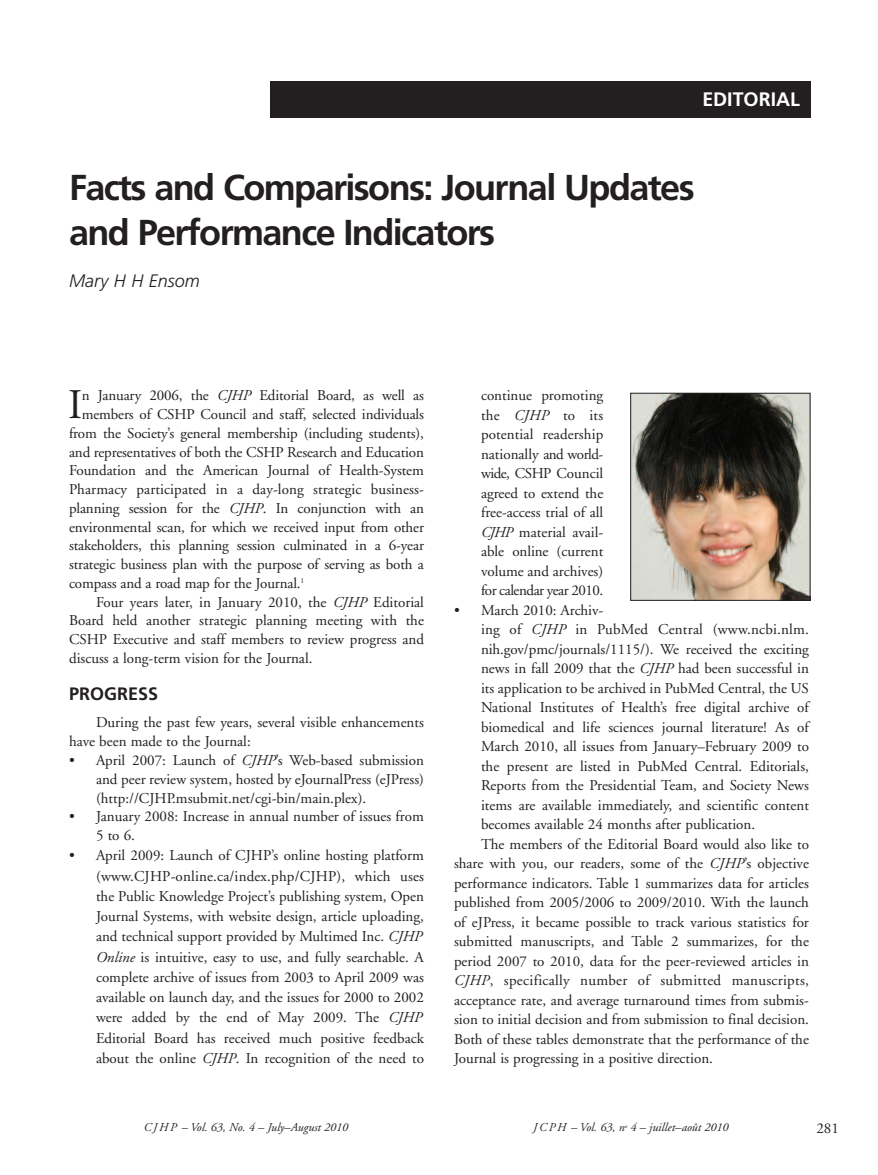
<style>
.page{position:relative;width:878px;height:1175px;background:#fff}
.page>*{position:absolute;margin:0;border:0;box-sizing:border-box;transform-origin:0 0}
.t1{font:42.15px "Adobe Garamond";color:#231f20}
.t2{font:700 36px/45px "Frutiger";letter-spacing:-.045em;color:#231f20}
.t3{font:700 19.5px "Frutiger";color:#fff}
.t4{font:italic 300 18px "Frutiger";color:#231f20}
.t5{font:700 18px "Frutiger";color:#231f20}
.t6{font:15px/20.2px "Adobe Garamond";color:#231f20;text-align:justify}
.t7{font:15px "Adobe Garamond";letter-spacing:.02em;color:#231f20}
.t8{font:italic 12px "Adobe Garamond";color:#231f20}
.s1{font-style:italic}
</style>
<div class="page">
<div style="left:270px;top:81px;width:540px;height:36px;background:#231f20"></div>
<img style="left:632px;top:395px;width:176px;height:203px">
<div style="left:630px;top:393px;width:180px;height:207px;border:1px solid #231f20"></div>
<h3 class="t3" style="left:702px;top:91px;width:99px">EDITORIAL</h3>
<h2 class="t2" style="left:69px;top:167px;width:627px">Facts and Comparisons: Journal Updates and Performance Indicators</h2>
<p class="t4" style="left:69px;top:273px;width:132px">Mary H H Ensom</p>
<h1 class="t1" style="left:68px;top:388px;width:16px">I</h1>
<p class="t6" style="left:82px;top:387px;width:343px">n January 2006, the <span class="s1">CJHP</span> Editorial Board, as well as</p>
<p class="t6" style="left:82px;top:405px;width:343px">members of CSHP Council and staff, selected individuals</p>
<p class="t6" style="left:69px;top:424px;width:356px">from the Society’s general membership (including students),</p>
<p class="t6" style="left:69px;top:443px;width:356px">and representatives of both the CSHP Research and Education</p>
<p class="t6" style="left:69px;top:462px;width:356px">Foundation and the American Journal of Health-System</p>
<p class="t6" style="left:69px;top:480px;width:356px">Pharmacy participated in a day-long strategic business-</p>
<p class="t6" style="left:69px;top:499px;width:356px">planning session for the <span class="s1">CJHP</span>. In conjunction with an</p>
<p class="t6" style="left:69px;top:518px;width:356px">environmental scan, for which we received input from other</p>
<p class="t6" style="left:69px;top:537px;width:356px">stakeholders, this planning session culminated in a 6-year</p>
<p class="t6" style="left:69px;top:555px;width:356px">strategic business plan with the purpose of serving as both a</p>
<p class="t6" style="left:69px;top:574px;width:237px">compass and a road map for the Journal.<sup>1</sup></p>
<p class="t6" style="left:96px;top:593px;width:329px">Four years later, in January 2010, the <span class="s1">CJHP</span> Editorial</p>
<p class="t6" style="left:69px;top:612px;width:356px">Board held another strategic planning meeting with the</p>
<p class="t6" style="left:69px;top:630px;width:356px">CSHP Executive and staff members to review progress and</p>
<p class="t6" style="left:69px;top:649px;width:245px">discuss a long-term vision for the Journal.</p>
<p class="t5" style="left:69px;top:686px;width:91px">PROGRESS</p>
<p class="t6" style="left:69px;top:714px;width:356px;line-height:18.8px;text-indent:27px">During the past few years, several visible enhancements have been made to the Journal:</p>
<p class="t6" style="left:96px;top:752px;width:329px;line-height:18.8px;text-indent:-27px">• April 2007: Launch of <span class="s1">CJHP</span>’s Web-based submission and peer review system, hosted by eJournalPress (eJPress) (http://CJHP.msubmit.net/cgi-bin/main.plex).</p>
<p class="t6" style="left:96px;top:808px;width:329px;line-height:18.8px;text-indent:-27px">• January 2008: Increase in annual number of issues from<br>5 to 6.</p>
<p class="t6" style="left:96px;top:846px;width:329px;text-indent:-27px">• April 2009: Launch of CJHP’s online hosting platform (www.CJHP-online.ca/index.php/CJHP), which uses the Public Knowledge Project’s publishing system, Open Journal Systems, with website design, article uploading, and technical support provided by Multimed Inc. <span class="s1">CJHP Online</span> is intuitive, easy to use, and fully searchable. A complete archive of issues from 2003 to April 2009 was available on launch day, and the issues for 2000 to 2002 were added by the end of May 2009. The <span class="s1">CJHP </span>Editorial Board has received much positive feedback about the online <span class="s1">CJHP</span>. In recognition of the need to</p>
<p class="t6" style="left:481px;top:387px;width:124px;line-height:19.5px">continue promoting the <span class="s1">CJHP</span> to its potential readership nationally and world&shy;wide, CSHP Council agreed to extend the free-access trial of all <span class="s1">CJHP</span> material avail&shy;able online (current volume and archives) for calendar year 2010.</p>
<p class="t6" style="left:454px;top:601px;width:151px">• March 2010: Archiv-</p>
<p class="t6" style="left:481px;top:620px;width:329px">ing of <span class="s1">CJHP</span> in PubMed Central (www.ncbi.nlm.</p>
<p class="t6" style="left:481px;top:640px;width:329px">nih.gov/pmc/journals/1115/). We received the exciting</p>
<p class="t6" style="left:481px;top:659px;width:329px">news in fall 2009 that the <span class="s1">CJHP</span> had been successful in</p>
<p class="t6" style="left:481px;top:679px;width:329px">its application to be archived in PubMed Central, the US</p>
<p class="t6" style="left:481px;top:698px;width:329px">National Institutes of Health’s free digital archive of</p>
<p class="t6" style="left:481px;top:718px;width:329px">biomedical and life sciences journal literature! As of</p>
<p class="t6" style="left:481px;top:737px;width:329px">March 2010, all issues from January–February 2009 to</p>
<p class="t6" style="left:481px;top:757px;width:329px">the present are listed in PubMed Central. Editorials,</p>
<p class="t6" style="left:481px;top:776px;width:329px">Reports from the Presidential Team, and Society News</p>
<p class="t6" style="left:481px;top:796px;width:329px">items are available immediately, and scientific content</p>
<p class="t6" style="left:481px;top:815px;width:276px">becomes available 24 months after publication.</p>
<p class="t6" style="left:481px;top:835px;width:329px">The members of the Editorial Board would also like to</p>
<p class="t6" style="left:454px;top:854px;width:356px">share with you, our readers, some of the <span class="s1">CJHP</span>’s objective</p>
<p class="t6" style="left:454px;top:874px;width:356px">performance indicators. Table 1 summarizes data for articles</p>
<p class="t6" style="left:454px;top:893px;width:356px">published from 2005/2006 to 2009/2010. With the launch</p>
<p class="t6" style="left:454px;top:913px;width:356px">of eJPress, it became possible to track various statistics for</p>
<p class="t6" style="left:454px;top:932px;width:356px">submitted manuscripts, and Table 2 summarizes, for the</p>
<p class="t6" style="left:454px;top:952px;width:356px">period 2007 to 2010, data for the peer-reviewed articles in</p>
<p class="t7" style="left:454px;top:974px;width:356px"><span class="s1">CJHP</span>, specifically number of submitted manuscripts,</p>
<p class="t6" style="left:454px;top:991px;width:356px">acceptance rate, and average turnaround times from submis-</p>
<p class="t6" style="left:454px;top:1010px;width:356px">sion to initial decision and from submission to final decision.</p>
<p class="t6" style="left:454px;top:1030px;width:356px">Both of these tables demonstrate that the performance of the</p>
<p class="t6" style="left:454px;top:1049px;width:260px">Journal is progressing in a positive direction.</p>
<p class="t8" style="left:144px;top:1122px;width:206px">CJHP – Vol. 63, No. 4 – July–August 2010</p>
<p class="t8" style="left:533px;top:1122px;width:197px">JCPH – Vol. 63, n<sup>o</sup> 4 – juillet–août 2010</p>
<p class="t6" style="left:816px;top:1119px;width:24px">281</p>
</div>
